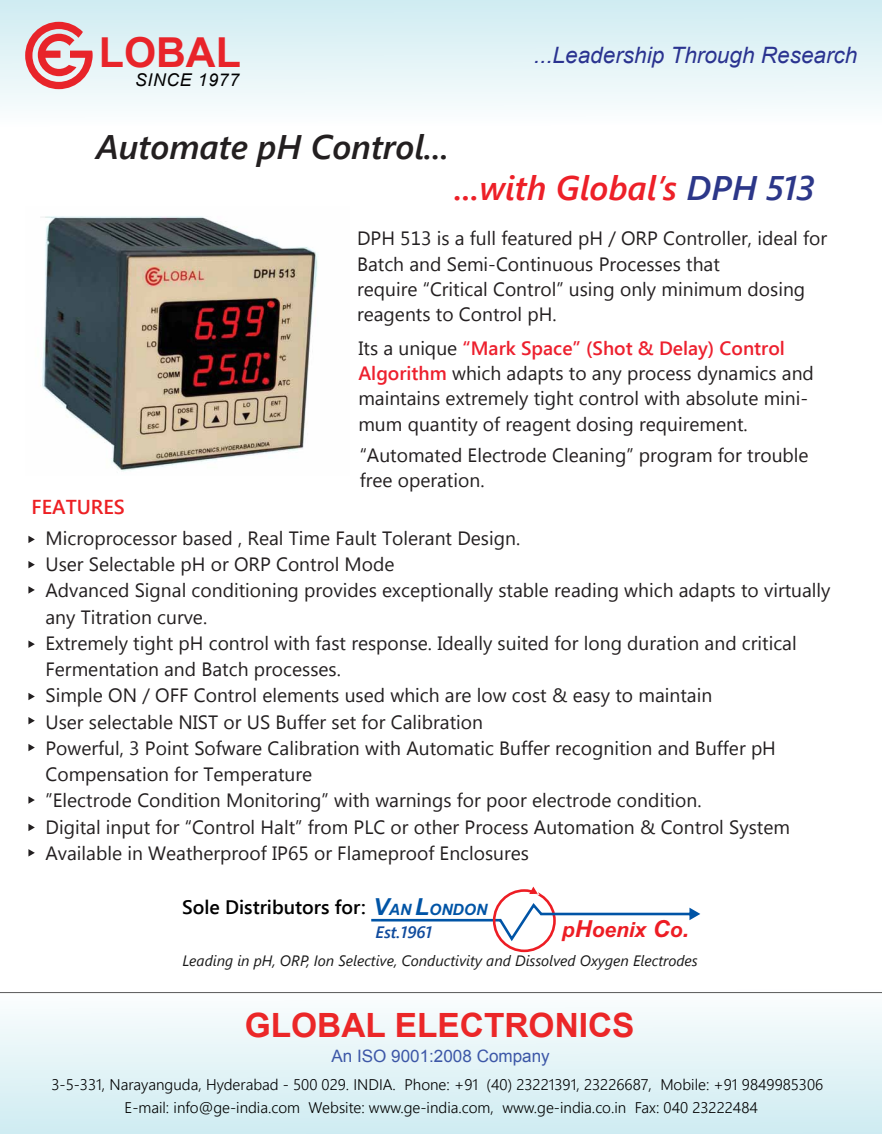
<style>
.page{position:relative;width:882px;height:1134px;background:#fff}
.page>*{position:absolute;margin:0;border:0;box-sizing:border-box;transform-origin:0 0}
.t1{font:700 41.3px "Arial";color:#e8242a}
.t2{font:italic 600 34.04px "Segoe UI";color:#ed2028}
.t3{font:italic 600 34.04px "Segoe UI";color:#231f20}
.t4{font:700 33.43px "Arial";color:#eb2728}
.t5{font:italic 22.57px "Arial";color:#2a3390}
.t6{font:italic 700 20.82px "Arial";color:#ed1d24}
.t7{font:600 20.12px "Segoe UI";color:#ed2024}
.t8{font:600 19.51px "Segoe UI";color:#010101}
.t9{font:19.25px/26.2px "Segoe UI";color:#231f20}
.t10{font:italic 17.59px "Arial";letter-spacing:.04em;color:#010101}
.t11{font:17.06px "Arial";color:#3c57a7}
.t12{font:italic 600 16.54px "Segoe UI";color:#104b9d}
.t13{font:italic 700 15.66px "Arial";color:#0054a6}
.t14{font:300 15.4px/23.4px "Segoe UI";color:#010101;text-align:center}
.t15{font:italic 14.96px "Segoe UI";color:#191919}
.s1{color:#2c3789}
.s2{font-weight:600;color:#ed202e}
.s3{font-size:23.45px}
</style>
<div class="page">
<svg style="left:0;top:0;width:882px;height:107px"></svg>
<svg style="left:0;top:993px;width:882px;height:141px"></svg>
<svg style="left:25px;top:22px;width:68px;height:67px;background:#e49499"></svg>
<hr style="left:0;top:992px;width:882px;height:1px;background:#595a5a">
<img style="left:42px;top:216px;width:276px;height:255px">
<svg style="left:28px;top:536px;width:7px;height:7px"></svg>
<svg style="left:28px;top:561px;width:7px;height:7px"></svg>
<svg style="left:28px;top:586px;width:7px;height:8px"></svg>
<svg style="left:28px;top:640px;width:7px;height:8px"></svg>
<svg style="left:28px;top:693px;width:7px;height:7px"></svg>
<svg style="left:28px;top:717px;width:7px;height:7px"></svg>
<svg style="left:28px;top:744px;width:7px;height:7px"></svg>
<svg style="left:28px;top:796px;width:7px;height:8px"></svg>
<svg style="left:28px;top:824px;width:7px;height:7px"></svg>
<svg style="left:28px;top:849px;width:7px;height:8px"></svg>
<div style="left:493px;top:889px;width:63px;height:63px;border:3px solid #ed1d24;border-radius:50%"></div>
<svg style="left:371px;top:887px;width:329px;height:57px"></svg>
<h1 class="t1" style="left:99px;top:25px;width:144px">LOBAL</h1>
<p class="t10" style="left:135px;top:68px;width:106px">SINCE 1977</p>
<h2 class="t3" style="left:96px;top:123px;width:355px">Automate pH Control...</h2>
<p class="t5" style="left:534px;top:41px;width:325px">...Leadership Through Research</p>
<h2 class="t2" style="left:454px;top:164px;width:361px">...with Global’s <span class="s1">DPH 513</span></h2>
<p class="t9" style="left:357px;top:225px;width:472px;line-height:25.4px">DPH 513 is a full featured pH / ORP Controller, ideal for Batch and Semi-Continuous Processes that<br>require “Critical Control” using only minimum dosing reagents to Control pH.</p>
<p class="t9" style="left:358px;top:334px;width:457px;line-height:25.4px">Its a unique <span class="s2">“Mark Space” (Shot &amp; Delay) Control Algorithm</span> which adapts to any process dynamics and maintains extremely tight control with absolute mini&shy;mum quantity of reagent dosing requirement.</p>
<p class="t9" style="left:360px;top:442px;width:450px;line-height:25.4px">“Automated Electrode Cleaning” program for trouble free operation.</p>
<p class="t7" style="left:32px;top:493px;width:95px">FEATURES</p>
<p class="t9" style="left:46px;top:524px;width:787px">Microprocessor based , Real Time Fault Tolerant Design.<br>User Selectable pH or ORP Control Mode<br>Advanced Signal conditioning provides exceptionally stable reading which adapts to virtually any Titration curve.<br>Extremely tight pH control with fast response. Ideally suited for long duration and critical Fermentation and Batch processes.<br>Simple ON / OFF Control elements used which are low cost &amp; easy to maintain<br>User selectable NIST or US Buffer set for Calibration<br>Powerful, 3 Point Sofware Calibration with Automatic Buffer recognition and Buffer pH Compensation for Temperature<br>”Electrode Condition Monitoring” with warnings for poor electrode condition.<br>Digital input for “Control Halt” from PLC or other Process Automation &amp; Control System Available in Weatherproof IP65 or Flameproof Enclosures</p>
<p class="t8" style="left:182px;top:894px;width:185px">Sole Distributors for:</p>
<p class="t13" style="left:373px;top:899px;width:116px"><span class="s3">V</span>AN <span class="s3">L</span>ONDON</p>
<p class="t12" style="left:376px;top:920px;width:58px">Est.1961</p>
<p class="t6" style="left:562px;top:916px;width:128px">p<span class="s3">H</span>oenix <span class="s3">C</span>o<span class="s3">.</span></p>
<p class="t15" style="left:183px;top:950px;width:517px">Leading in pH, ORP, Ion Selective, Conductivity and Dissolved Oxygen Electrodes</p>
<h3 class="t4" style="left:245px;top:1003px;width:391px">GLOBAL ELECTRONICS</h3>
<p class="t11" style="left:331px;top:1045px;width:220px">An ISO 9001:2008 Company</p>
<p class="t14" style="left:51px;top:1072px;width:773px">3-5-331, Narayanguda, Hyderabad - 500 029. INDIA. Phone: +91 (40) 23221391, 23226687, Mobile: +91 9849985306<br>E-mail: info@ge-india.com Website: www.ge-india.com, www.ge-india.co.in Fax: 040 23222484</p>
</div>
